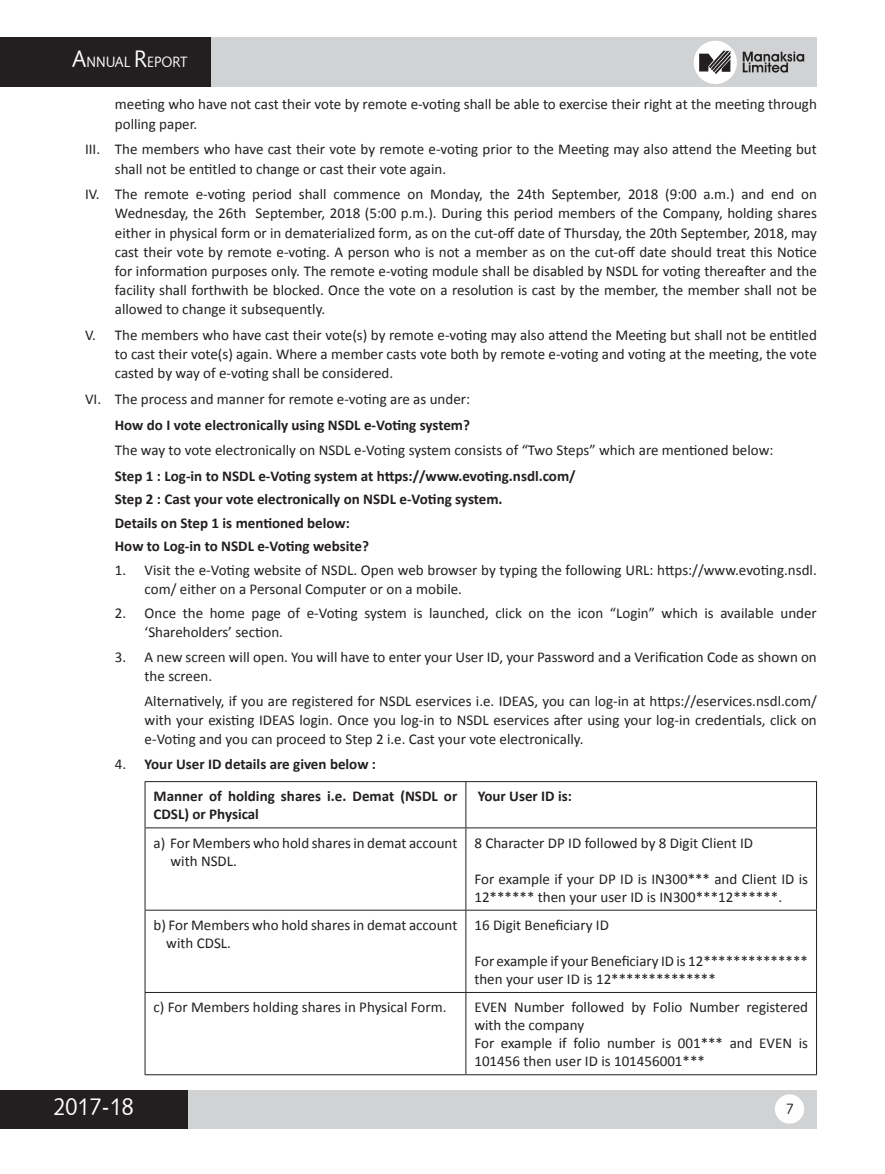
<style>
.page{position:relative;width:885px;height:1174px;background:#fff}
.page>*{position:absolute;margin:0;border:0;box-sizing:border-box;transform-origin:0 0}
.t1{font:24px "Humanist 531 BT Roman A";color:#fff;scale:.9 1}
.t2{font:15px/19.2px "Calibri";color:#231f20}
.t3{font:700 15px/23.4px "Calibri";color:#231f20}
.t4{font:15px "Humanist 531 BT Roman A";color:#fff;scale:.9 1}
.t5{font:15px "Humanist 531 BT Roman A";color:#231f20;scale:.9 1}
.s1{font-size:24px}
.s2{font-weight:400}
</style>
<div class="page">
<div style="left:0;top:38px;width:816px;height:49px;background:#d1d2d4"></div>
<div style="left:0;top:38px;width:211px;height:49px;background:#231f20"></div>
<div style="left:1px;top:1089px;width:815px;height:39px;background:#d1d2d4"></div>
<div style="left:0;top:1089px;width:187px;height:39px;background:#231f20"></div>
<div style="left:774px;top:1094px;width:30px;height:29px;background:#fff;border-radius:50%"></div>
<svg style="left:742px;top:52px;width:62px;height:21px"></svg>
<div style="left:693px;top:41px;width:44px;height:43px;background:#fff;border-radius:50%"></div>
<svg style="left:699px;top:51px;width:31px;height:23px"></svg>
<hr style="left:145px;top:781px;width:321px;height:1px;background:#231f20">
<hr style="left:145px;top:782px;width:1px;height:45px;background:#231f20">
<hr style="left:466px;top:781px;width:350px;height:1px;background:#231f20">
<hr style="left:465px;top:782px;width:1px;height:45px;background:#231f20">
<hr style="left:816px;top:782px;width:1px;height:45px;background:#231f20">
<hr style="left:145px;top:827px;width:321px;height:1px;background:#231f20">
<hr style="left:145px;top:828px;width:1px;height:81px;background:#231f20">
<hr style="left:466px;top:827px;width:350px;height:1px;background:#231f20">
<hr style="left:465px;top:828px;width:1px;height:81px;background:#231f20">
<hr style="left:816px;top:828px;width:1px;height:81px;background:#231f20">
<hr style="left:145px;top:909px;width:321px;height:1px;background:#231f20">
<hr style="left:145px;top:910px;width:1px;height:82px;background:#231f20">
<hr style="left:466px;top:909px;width:350px;height:1px;background:#231f20">
<hr style="left:465px;top:910px;width:1px;height:82px;background:#231f20">
<hr style="left:816px;top:910px;width:1px;height:82px;background:#231f20">
<hr style="left:145px;top:992px;width:321px;height:1px;background:#231f20">
<hr style="left:145px;top:992px;width:1px;height:82px;background:#231f20">
<hr style="left:466px;top:992px;width:350px;height:1px;background:#231f20">
<hr style="left:465px;top:992px;width:1px;height:82px;background:#231f20">
<hr style="left:816px;top:992px;width:1px;height:82px;background:#231f20">
<hr style="left:145px;top:1074px;width:321px;height:1px;background:#231f20">
<hr style="left:466px;top:1074px;width:350px;height:1px;background:#231f20">
<p class="t4" style="left:72px;top:53px;width:130px"><span class="s1">A</span>NNUAL <span class="s1">R</span>EPORT</p>
<p class="t2" style="left:115px;top:94px;width:703px;line-height:19.6px">meeting who have not cast their vote by remote e-voting shall be able to exercise their right at the meeting through polling paper.</p>
<p class="t2" style="left:115px;top:140px;width:703px;text-indent:-30px">III. The members who have cast their vote by remote e-voting prior to the Meeting may also attend the Meeting but shall not be entitled to change or cast their vote again.</p>
<p class="t2" style="left:115px;top:185px;width:703px;text-align:justify;text-indent:-30px">IV. The remote e-voting period shall commence on Monday, the 24th September, 2018 (9:00 a.m.) and end on Wednesday, the 26th September, 2018 (5:00 p.m.). During this period members of the Company, holding shares either in physical form or in dematerialized form, as on the cut-off date of Thursday, the 20th September, 2018, may cast their vote by remote e-voting. A person who is not a member as on the cut-off date should treat this Notice for information purposes only. The remote e-voting module shall be disabled by NSDL for voting thereafter and the facility shall forthwith be blocked. Once the vote on a resolution is cast by the member, the member shall not be allowed to change it subsequently.</p>
<p class="t2" style="left:115px;top:325px;width:703px;text-align:justify;text-indent:-30px">V. The members who have cast their vote(s) by remote e-voting may also attend the Meeting but shall not be entitled to cast their vote(s) again. Where a member casts vote both by remote e-voting and voting at the meeting, the vote casted by way of e-voting shall be considered.</p>
<p class="t2" style="left:85px;top:389px;width:386px">VI. The process and manner for remote e-voting are as under:</p>
<p class="t3" style="left:115px;top:413px;width:357px">How do I vote electronically using NSDL e-Voting system?</p>
<p class="t2" style="left:115px;top:440px;width:660px">The way to vote electronically on NSDL e-Voting system consists of “Two Steps” which are mentioned below:</p>
<p class="t3" style="left:115px;top:464px;width:462px">Step 1 : Log-in to NSDL e-Voting system at https://www.evoting.nsdl.com/ Step 2 : Cast your vote electronically on NSDL e-Voting system.<br>Details on Step 1 is mentioned below:<br>How to Log-in to NSDL e-Voting website?</p>
<p class="t2" style="left:145px;top:560px;width:673px;text-indent:-30px">1. Visit the e-Voting website of NSDL. Open web browser by typing the following URL: https://www.evoting.nsdl. com/ either on a Personal Computer or on a mobile.</p>
<p class="t2" style="left:145px;top:603px;width:673px;text-indent:-30px">2. Once the home page of e-Voting system is launched, click on the icon “Login” which is available under ‘Shareholders’ section.</p>
<p class="t2" style="left:145px;top:647px;width:673px;text-indent:-30px">3. A new screen will open. You will have to enter your User ID, your Password and a Verification Code as shown on the screen.</p>
<p class="t2" style="left:145px;top:691px;width:673px;text-align:justify">Alternatively, if you are registered for NSDL eservices i.e. IDEAS, you can log-in at https://eservices.nsdl.com/ with your existing IDEAS login. Once you log-in to NSDL eservices after using your log-in credentials, click on e-Voting and you can proceed to Step 2 i.e. Cast your vote electronically.</p>
<p class="t3" style="left:153px;top:747px;width:305px;line-height:32.5px;text-indent:-39px"><span class="s2">4.</span> Your User ID details are given below :<br>Manner of holding shares i.e. Demat (NSDL or</p>
<p class="t3" style="left:153px;top:802px;width:107px">CDSL) or Physical</p>
<p class="t3" style="left:477px;top:784px;width:96px">Your User ID is:</p>
<p class="t2" style="left:170px;top:833px;width:288px;line-height:18px;text-indent:-17px">a) For Members who hold shares in demat account with NSDL.</p>
<p class="t2" style="left:474px;top:833px;width:280px">8 Character DP ID followed by 8 Digit Client ID</p>
<p class="t2" style="left:474px;top:869px;width:335px;line-height:18px">For example if your DP ID is IN300*** and Client ID is<br>12****** then your user ID is IN300***12******.</p>
<p class="t2" style="left:166px;top:916px;width:292px;line-height:18px;text-indent:-13px">b) For Members who hold shares in demat account with CDSL.</p>
<p class="t2" style="left:474px;top:915px;width:136px">16 Digit Beneficiary ID</p>
<p class="t2" style="left:474px;top:952px;width:335px;line-height:18px">For example if your Beneficiary ID is 12************** then your user ID is 12**************</p>
<p class="t2" style="left:153px;top:997px;width:294px">c) For Members holding shares in Physical Form.</p>
<p class="t2" style="left:474px;top:998px;width:335px;line-height:18px">EVEN Number followed by Folio Number registered with the company<br>For example if folio number is 001*** and EVEN is 101456 then user ID is 101456001***</p>
<h1 class="t1" style="left:53px;top:1092px;width:91px">2017-18</h1>
<p class="t5" style="left:786px;top:1099px;width:10px">7</p>
</div>
